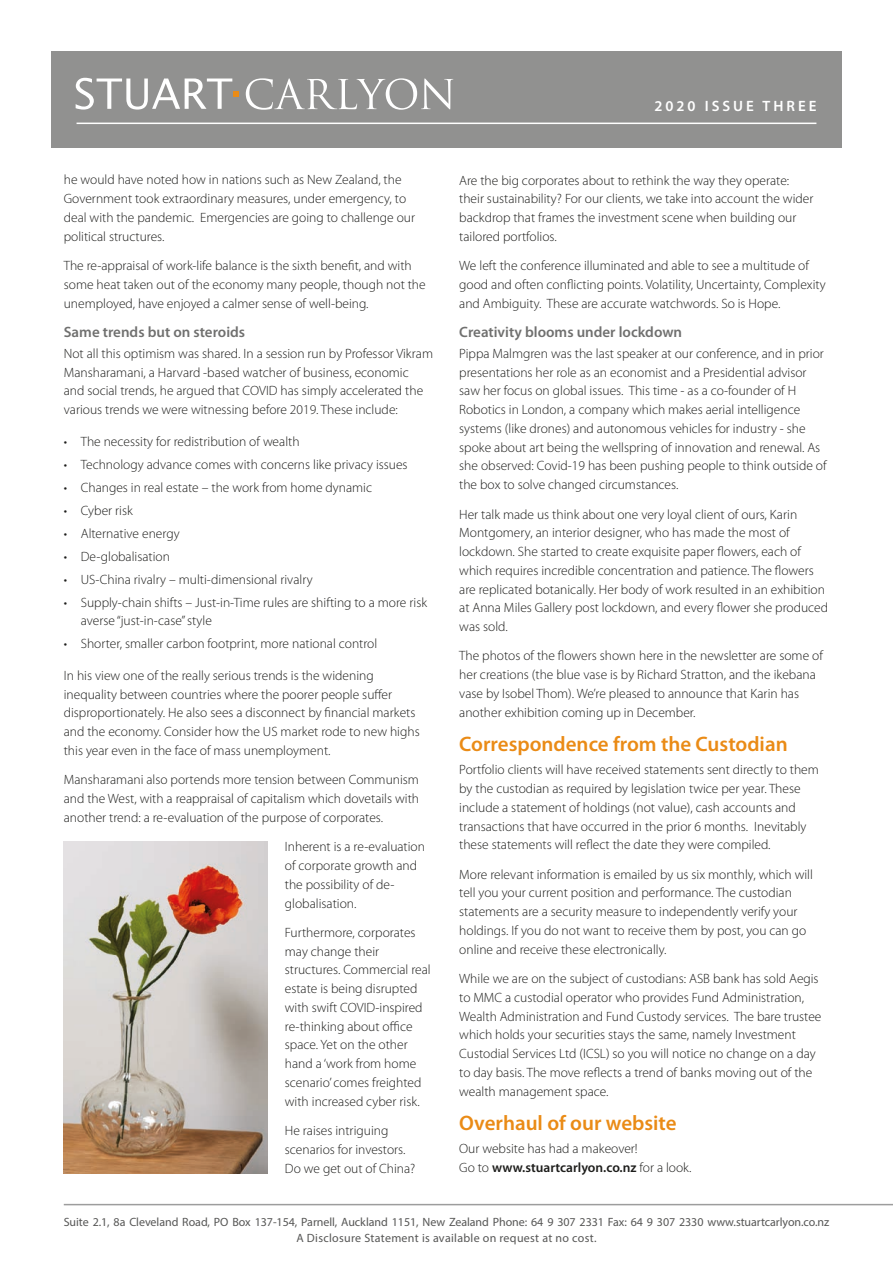
<style>
.page{position:relative;width:893px;height:1263px;background:#fff}
.page>*{position:absolute;margin:0;border:0;box-sizing:border-box;transform-origin:0 0}
.t1{font:600 21px "Myriad Pro";color:#ea8b16}
.t2{font:600 15px "Myriad Pro";color:#70706f}
.t3{font:600 15px "Myriad Pro";letter-spacing:.2em;color:#fff}
.t4{font:300 13.5px/18.8px "Myriad Pro";color:#1d1d1b}
.t5{font:12px "Myriad Pro";letter-spacing:-.005em;color:#575756}
.t6{font:12px "Myriad Pro";letter-spacing:.025em;color:#575756}
.s1{font-weight:600}
</style>
<div class="page">
<div style="left:51px;top:51px;width:791px;height:96px;background:#919190"></div>
<svg style="left:246px;top:78px;width:207px;height:32px"></svg>
<svg style="left:76px;top:78px;width:162px;height:32px"></svg>
<hr style="left:77px;top:123px;width:739px;height:1px;background:#fff">
<hr style="left:64px;top:1204px;width:829px;height:1px;background:#9d9d9d">
<img style="left:64px;top:842px;width:204px;height:331px">
<p class="t4" style="left:64px;top:171px;width:353px">he would have noted how in nations such as New Zealand, the Government took extraordinary measures, under emergency, to deal with the pandemic. Emergencies are going to challenge our political structures.</p>
<p class="t4" style="left:64px;top:256px;width:363px">The re-appraisal of work-life balance is the sixth benefit, and with some heat taken out of the economy many people, though not the unemployed, have enjoyed a calmer sense of well-being.</p>
<p class="t2" style="left:64px;top:324px;width:183px">Same trends but on steroids</p>
<p class="t4" style="left:64px;top:344px;width:371px">Not all this optimism was shared. In a session run by Professor Vikram Mansharamani, a Harvard -based watcher of business, economic<br>and social trends, he argued that COVID has simply accelerated the various trends we were witnessing before 2019. These include:</p>
<p class="t4" style="left:64px;top:432px;width:237px">• The necessity for redistribution of wealth</p>
<p class="t4" style="left:64px;top:455px;width:345px">• Technology advance comes with concerns like privacy issues</p>
<p class="t4" style="left:64px;top:478px;width:310px">• Changes in real estate – the work from home dynamic</p>
<p class="t4" style="left:64px;top:501px;width:71px">• Cyber risk</p>
<p class="t4" style="left:64px;top:524px;width:117px">• Alternative energy</p>
<p class="t4" style="left:64px;top:547px;width:108px">• De-globalisation</p>
<p class="t4" style="left:64px;top:570px;width:250px">• US-China rivalry – multi-dimensional rivalry</p>
<p class="t4" style="left:81px;top:593px;width:348px;text-indent:-17px">• Supply-chain shifts – Just-in-Time rules are shifting to a more risk averse “just-in-case” style</p>
<p class="t4" style="left:64px;top:635px;width:315px">• Shorter, smaller carbon footprint, more national control</p>
<p class="t4" style="left:64px;top:666px;width:357px">In his view one of the really serious trends is the widening inequality between countries where the poorer people suffer disproportionately. He also sees a disconnect by financial markets and the economy. Consider how the US market rode to new highs this year even in the face of mass unemployment.</p>
<p class="t4" style="left:64px;top:771px;width:357px;text-align:justify">Mansharamani also portends more tension between Communism and the West, with a reappraisal of capitalism which dovetails with another trend: a re-evaluation of the purpose of corporates.</p>
<p class="t4" style="left:285px;top:838px;width:142px">Inherent is a re-evaluation of corporate growth and the possibility of de&shy;globalisation.</p>
<p class="t4" style="left:285px;top:923px;width:147px">Furthermore, corporates may change their structures. Commercial real estate is being disrupted with swift COVID-inspired re-thinking about office space. Yet on the other hand a ‘work from home scenario’ comes freighted with increased cyber risk.</p>
<p class="t4" style="left:285px;top:1121px;width:132px">He raises intriguing scenarios for investors.<br>Do we get out of China?</p>
<p class="t3" style="left:654px;top:97px;width:163px">2020 ISSUE THREE</p>
<p class="t4" style="left:459px;top:171px;width:356px">Are the big corporates about to rethink the way they operate: their sustainability? For our clients, we take into account the wider backdrop that frames the investment scene when building our tailored portfolios.</p>
<p class="t4" style="left:459px;top:256px;width:368px">We left the conference illuminated and able to see a multitude of good and often conflicting points. Volatility, Uncertainty, Complexity and Ambiguity. These are accurate watchwords. So is Hope.</p>
<p class="t2" style="left:459px;top:324px;width:224px">Creativity blooms under lockdown</p>
<p class="t4" style="left:459px;top:344px;width:369px">Pippa Malmgren was the last speaker at our conference, and in prior presentations her role as an economist and a Presidential advisor saw her focus on global issues. This time - as a co-founder of H Robotics in London, a company which makes aerial intelligence systems (like drones) and autonomous vehicles for industry - she spoke about art being the wellspring of innovation and renewal. As she observed: Covid-19 has been pushing people to think outside of the box to solve changed circumstances.</p>
<p class="t4" style="left:459px;top:505px;width:370px">Her talk made us think about one very loyal client of ours, Karin Montgomery, an interior designer, who has made the most of lockdown. She started to create exquisite paper flowers, each of which requires incredible concentration and patience. The flowers are replicated botanically. Her body of work resulted in an exhibition at Anna Miles Gallery post lockdown, and every flower she produced was sold.</p>
<p class="t4" style="left:459px;top:647px;width:365px">The photos of the flowers shown here in the newsletter are some of her creations (the blue vase is by Richard Stratton, and the ikebana vase by Isobel Thom). We’re pleased to announce that Karin has another exhibition coming up in December.</p>
<h1 class="t1" style="left:459px;top:733px;width:330px">Correspondence from the Custodian</h1>
<p class="t4" style="left:459px;top:761px;width:361px">Portfolio clients will have received statements sent directly to them by the custodian as required by legislation twice per year. These include a statement of holdings (not value), cash accounts and transactions that have occurred in the prior 6 months. Inevitably these statements will reflect the date they were compiled.</p>
<p class="t4" style="left:459px;top:865px;width:355px">More relevant information is emailed by us six monthly, which will tell you your current position and performance. The custodian statements are a security measure to independently verify your holdings. If you do not want to receive them by post, you can go online and receive these electronically.</p>
<p class="t4" style="left:459px;top:969px;width:364px">While we are on the subject of custodians: ASB bank has sold Aegis to MMC a custodial operator who provides Fund Administration, Wealth Administration and Fund Custody services. The bare trustee which holds your securities stays the same, namely Investment Custodial Services Ltd (ICSL) so you will notice no change on a day to day basis. The move reflects a trend of banks moving out of the wealth management space.</p>
<h1 class="t1" style="left:459px;top:1111px;width:219px">Overhaul of our website</h1>
<p class="t4" style="left:459px;top:1139px;width:234px">Our website has had a makeover!<br>Go to <span class="s1">www.stuartcarlyon.co.nz</span> for a look.</p>
<p class="t5" style="left:64px;top:1214px;width:767px">Suite 2.1, 8a Cleveland Road, PO Box 137-154, Parnell, Auckland 1151, New Zealand Phone: 64 9 307 2331 Fax: 64 9 307 2330 www.stuartcarlyon.co.nz</p>
<p class="t6" style="left:296px;top:1231px;width:302px">A Disclosure Statement is available on request at no cost.</p>
</div>
